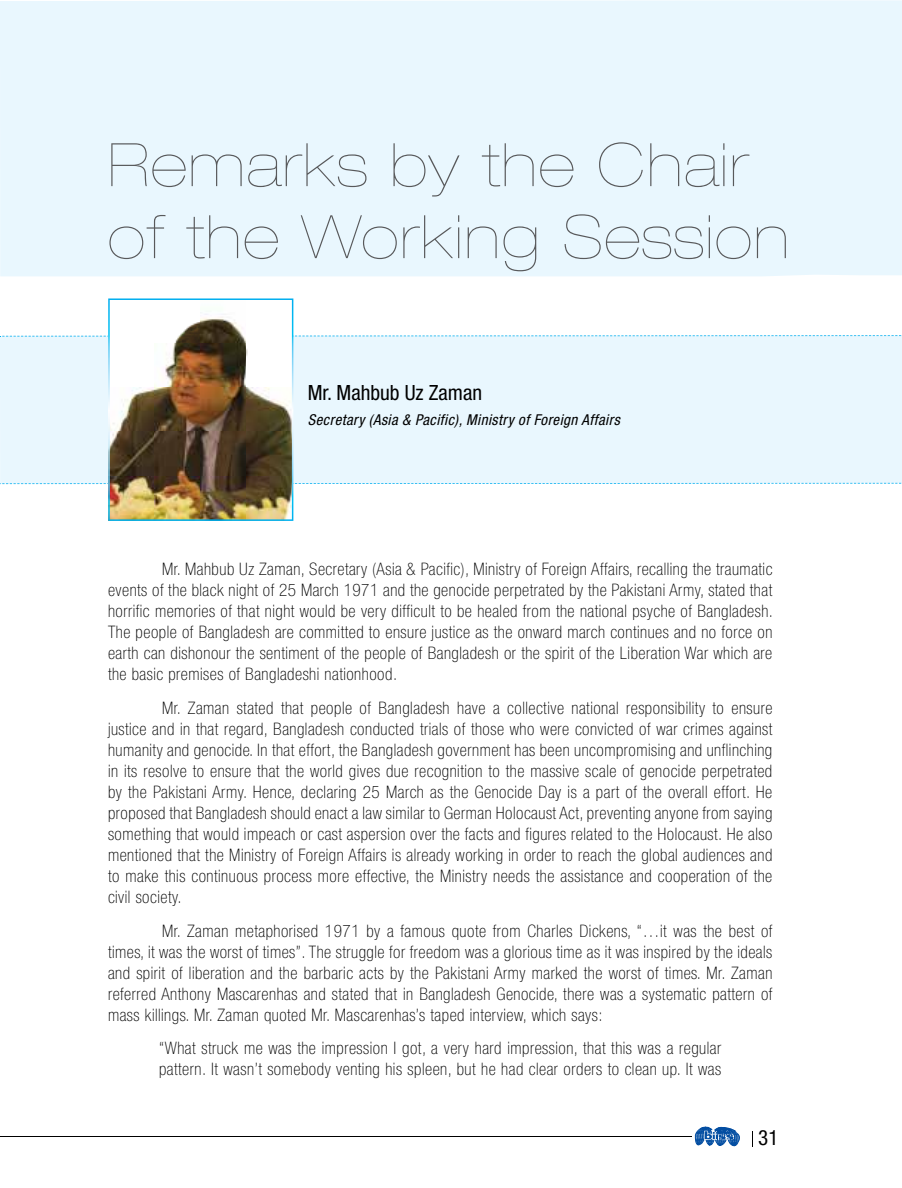
<style>
.page{position:relative;width:902px;height:1188px;background:#fff}
.page>*{position:absolute;margin:0;border:0;box-sizing:border-box;transform-origin:0 0}
.t1{font:900 expanded 60px/72px "Helvetica Neue";letter-spacing:.03em;color:#58595b}
.t2{font:condensed 21px "Helvetica Neue";color:#000}
.t3{font:100 condensed 17.25px/21px "Helvetica Neue";letter-spacing:.03em;color:#000;text-align:justify}
.t4{font:italic condensed 15px "Helvetica Neue";letter-spacing:.03em;color:#000}
</style>
<div class="page">
<hr style="left:0;top:1136px;width:692px;height:1px;background:#000">
<svg style="left:695px;top:1126px;width:45px;height:21px"></svg>
<svg style="left:752px;top:1131px;width:1px;height:15px"></svg>
<svg style="left:0;top:298px;width:901px;height:223px"></svg>
<div style="left:0;top:0;width:902px;height:276px;background:#e9f7fe"></div>
<h1 class="t1" style="left:108px;top:129px;width:683px">Remarks by the Chair of the Working Session</h1>
<p class="t2" style="left:308px;top:381px;width:176px">Mr. Mahbub Uz Zaman</p>
<p class="t4" style="left:308px;top:411px;width:313px">Secretary (Asia &amp; Pacific), Ministry of Foreign Affairs</p>
<p class="t3" style="left:108px;top:558px;width:666px;text-indent:54px">Mr. Mahbub Uz Zaman, Secretary (Asia &amp; Pacific), Ministry of Foreign Affairs, recalling the traumatic events of the black night of 25 March 1971 and the genocide perpetrated by the Pakistani Army, stated that horrific memories of that night would be very difficult to be healed from the national psyche of Bangladesh.<br>The people of Bangladesh are committed to ensure justice as the onward march continues and no force on earth can dishonour the sentiment of the people of Bangladesh or the spirit of the Liberation War which are the basic premises of Bangladeshi nationhood.</p>
<p class="t3" style="left:108px;top:697px;width:666px;text-indent:54px">Mr. Zaman stated that people of Bangladesh have a collective national responsibility to ensure justice and in that regard, Bangladesh conducted trials of those who were convicted of war crimes against humanity and genocide. In that effort, the Bangladesh government has been uncompromising and unflinching in its resolve to ensure that the world gives due recognition to the massive scale of genocide perpetrated by the Pakistani Army. Hence, declaring 25 March as the Genocide Day is a part of the overall effort. He proposed that Bangladesh should enact a law similar to German Holocaust Act, preventing anyone from saying something that would impeach or cast aspersion over the facts and figures related to the Holocaust. He also mentioned that the Ministry of Foreign Affairs is already working in order to reach the global audiences and to make this continuous process more effective, the Ministry needs the assistance and cooperation of the civil society.</p>
<p class="t3" style="left:108px;top:920px;width:666px;text-indent:54px">Mr. Zaman metaphorised 1971 by a famous quote from Charles Dickens, “…it was the best of times, it was the worst of times”. The struggle for freedom was a glorious time as it was inspired by the ideals and spirit of liberation and the barbaric acts by the Pakistani Army marked the worst of times. Mr. Zaman referred Anthony Mascarenhas and stated that in Bangladesh Genocide, there was a systematic pattern of mass killings. Mr. Zaman quoted Mr. Mascarenhas’s taped interview, which says:</p>
<p class="t3" style="left:159px;top:1038px;width:564px">“What struck me was the impression I got, a very hard impression, that this was a regular pattern. It wasn’t somebody venting his spleen, but he had clear orders to clean up. It was</p>
<p class="t2" style="left:758px;top:1126px;width:22px">31</p>
</div>
